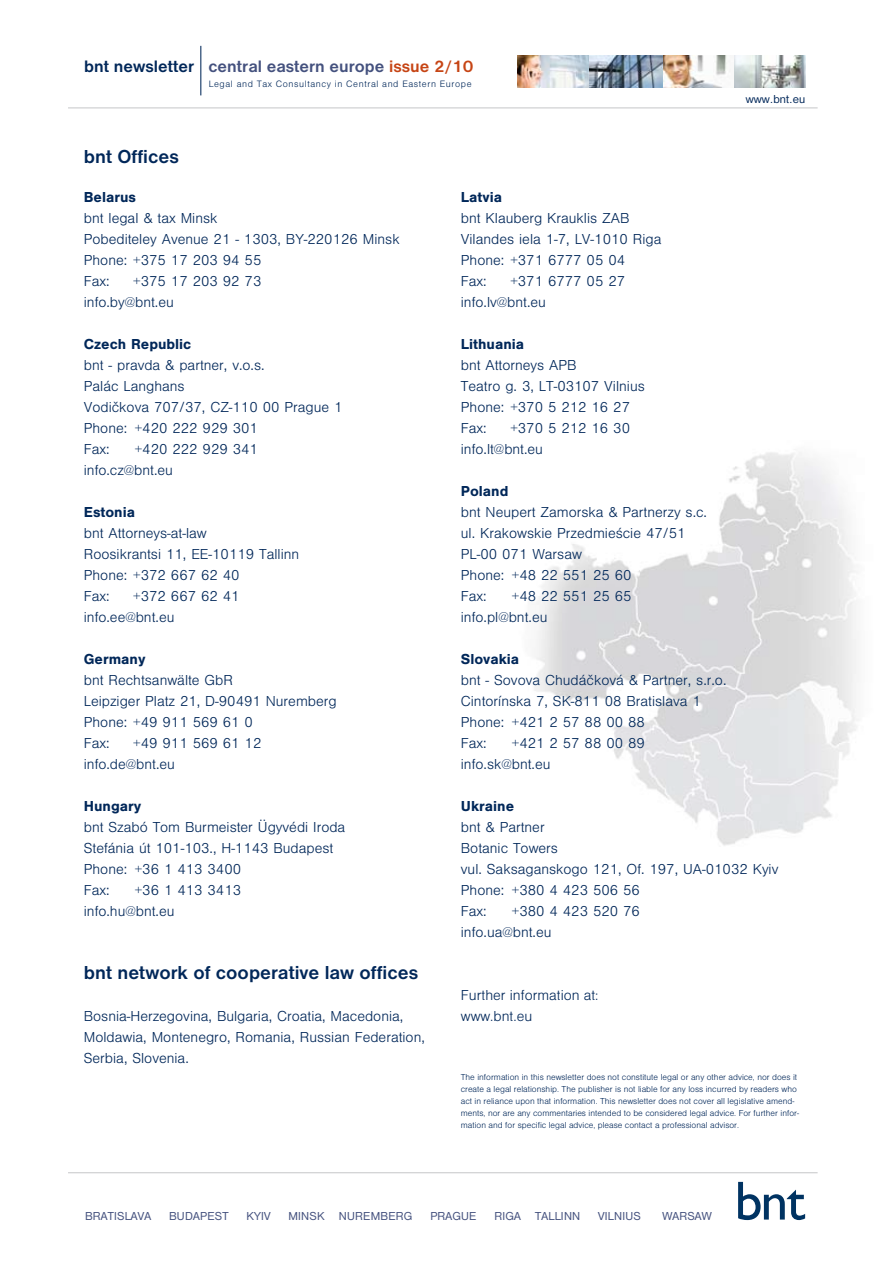
<style>
.page{position:relative;width:893px;height:1263px;background:#fff}
.page>*{position:absolute;margin:0;border:0;box-sizing:border-box;transform-origin:0 0}
.t1{font:700 19.5px "Nimbus San D";color:#002759}
.t2{font:700 17.25px "Nimbus San D";color:#44517e}
.t3{font:300 15px/21px "Nimbus San TCE";color:#002759}
.t4{font:700 15px "Nimbus San TCE";color:#002759}
.t5{font:15px/21px "Nimbus San D Ligh";color:#002759}
.t6{font:12px "Nimbus San D";letter-spacing:.02em;color:#44517e}
.t7{font:12px "Nimbus San D";color:#002759}
.t8{font:9.6px "Nimbus San D Ligh";letter-spacing:.06em;color:#002759}
.t9{font:9px/12px "Nimbus San D Ligh";color:#002759}
.s1{color:#002759}
.s2{color:#c64414}
</style>
<div class="page">
<svg style="left:738px;top:1182px;width:67px;height:38px"></svg>
<hr style="left:68px;top:1172px;width:750px;height:1px;background:#c5c6c8">
<hr style="left:200px;top:46px;width:1px;height:49px;background:#002759">
<img style="left:517px;top:56px;width:72px;height:31px">
<svg style="left:662px;top:56px;width:73px;height:31px"></svg>
<svg style="left:735px;top:56px;width:70px;height:31px"></svg>
<svg style="left:589px;top:56px;width:73px;height:31px;background:#7d8fa1"></svg>
<hr style="left:68px;top:108px;width:750px;height:1px;background:#c5c6c8">
<img style="left:534px;top:452px;width:325px;height:394px">
<p class="t2" style="left:84px;top:56px;width:391px"><span class="s1">bnt newsletter</span> central eastern europe <span class="s2">issue 2/10</span></p>
<p class="t8" style="left:209px;top:78px;width:264px">Legal and Tax Consultancy in Central and Eastern Europe</p>
<h1 class="t1" style="left:84px;top:146px;width:96px">bnt Offices</h1>
<p class="t7" style="left:746px;top:92px;width:61px">WWW.BNT.EU</p>
<p class="t4" style="left:84px;top:189px;width:54px">Belarus</p>
<p class="t3" style="left:84px;top:208px;width:317px">bnt legal &amp; tax Minsk<br>Pobediteley Avenue 21 - 1303, BY-220126 Minsk<br>Phone: +375 17 203 94 55<br>Fax:</p>
<p class="t3" style="left:84px;top:271px;width:179px;text-indent:50px">+375 17 203 92 73 info.by@bnt.eu</p>
<p class="t4" style="left:84px;top:336px;width:109px">Czech Republic</p>
<p class="t3" style="left:84px;top:355px;width:260px">bnt - pravda &amp; partner, v.o.s.<br>Palác Langhans<br>Vodičkova 707/37, CZ-110 00 Prague 1<br>Phone: +420 222 929 301<br>Fax:</p>
<p class="t3" style="left:84px;top:439px;width:176px;text-indent:51px">+420 222 929 341 info.cz@bnt.eu</p>
<p class="t4" style="left:84px;top:504px;width:53px">Estonia</p>
<p class="t3" style="left:84px;top:523px;width:217px">bnt Attorneys-at-law<br>Roosikrantsi 11, EE-10119 Tallinn<br>Phone: +372 667 62 40<br>Fax:</p>
<p class="t3" style="left:84px;top:586px;width:157px;text-indent:50px">+372 667 62 41 info.ee@bnt.eu</p>
<p class="t4" style="left:84px;top:651px;width:63px">Germany</p>
<p class="t3" style="left:84px;top:670px;width:254px">bnt Rechtsanwälte GbR<br>Leipziger Platz 21, D-90491 Nuremberg<br>Phone: +49 911 569 61 0<br>Fax:</p>
<p class="t3" style="left:84px;top:733px;width:179px;text-indent:50px">+49 911 569 61 12 info.de@bnt.eu</p>
<p class="t4" style="left:84px;top:798px;width:59px">Hungary</p>
<p class="t3" style="left:84px;top:817px;width:263px">bnt Szabó Tom Burmeister Ügyvédi Iroda<br>Stefánia út 101-103., H-1143 Budapest<br>Phone: +36 1 413 3400<br>Fax:</p>
<p class="t3" style="left:84px;top:880px;width:159px;text-indent:51px">+36 1 413 3413 info.hu@bnt.eu</p>
<h1 class="t1" style="left:84px;top:962px;width:336px">bnt network of cooperative law offices</h1>
<p class="t3" style="left:84px;top:1006px;width:343px">Bosnia-Herzegovina, Bulgaria, Croatia, Macedonia,<br>Moldawia, Montenegro, Romania, Russian Federation,<br>Serbia, Slovenia.</p>
<p class="t4" style="left:461px;top:189px;width:43px">Latvia</p>
<p class="t3" style="left:461px;top:208px;width:202px">bnt Klauberg Krauklis ZAB<br>Vilandes iela 1-7, LV-1010 Riga<br>Phone: +371 6777 05 04<br>Fax:</p>
<p class="t3" style="left:461px;top:271px;width:166px;text-indent:49px">+371 6777 05 27 info.lv@bnt.eu</p>
<p class="t4" style="left:461px;top:336px;width:65px">Lithuania</p>
<p class="t3" style="left:461px;top:355px;width:185px">bnt Attorneys APB<br>Teatro g. 3, LT-03107 Vilnius<br>Phone: +370 5 212 16 27<br>Fax:</p>
<p class="t3" style="left:461px;top:418px;width:171px;text-indent:49px">+370 5 212 16 30 info.lt@bnt.eu</p>
<p class="t4" style="left:461px;top:483px;width:49px">Poland</p>
<p class="t3" style="left:461px;top:502px;width:248px">bnt Neupert Zamorska &amp; Partnerzy s.c. ul. Krakowskie Przedmieście 47/51<br>PL-00 071 Warsaw<br>Phone: +48 22 551 25 60<br>Fax:</p>
<p class="t3" style="left:461px;top:586px;width:172px;text-indent:51px">+48 22 551 25 65 info.pl@bnt.eu</p>
<p class="t4" style="left:461px;top:651px;width:60px">Slovakia</p>
<p class="t3" style="left:461px;top:670px;width:267px">bnt - Sovova Chudáčková &amp; Partner, s.r.o.<br>Cintorínska 7, SK-811 08 Bratislava 1<br>Phone: +421 2 57 88 00 88<br>Fax:</p>
<p class="t3" style="left:461px;top:733px;width:186px;text-indent:51px">+421 2 57 88 00 89 info.sk@bnt.eu</p>
<p class="t4" style="left:461px;top:798px;width:55px">Ukraine</p>
<p class="t3" style="left:461px;top:817px;width:319px">bnt &amp; Partner<br>Botanic Towers<br>vul. Saksaganskogo 121, Of. 197, UA-01032 Kyiv<br>Phone: +380 4 423 506 56<br>Fax:</p>
<p class="t3" style="left:461px;top:901px;width:181px;text-indent:51px">+380 4 423 520 76 info.ua@bnt.eu</p>
<p class="t5" style="left:461px;top:984px;width:139px">Further information at: www.bnt.eu</p>
<p class="t9" style="left:461px;top:1071px;width:340px">The information in this newsletter does not constitute legal or any other advice, nor does it create a legal relationship. The publisher is not liable for any loss incurred by readers who act in reliance upon that information. This newsletter does not cover all legislative amend&shy;ments, nor are any commentaries intended to be considered legal advice. For further infor&shy;mation and for specific legal advice, please contact a professional advisor.</p>
<p class="t6" style="left:85px;top:1209px;width:68px">BRATISLAVA</p>
<p class="t6" style="left:169px;top:1209px;width:61px">BUDAPEST</p>
<p class="t6" style="left:246px;top:1209px;width:21px">KYIV</p>
<p class="t6" style="left:288px;top:1209px;width:37px">MINSK</p>
<p class="t6" style="left:339px;top:1209px;width:75px">NUREMBERG</p>
<p class="t6" style="left:430px;top:1209px;width:48px">PRAGUE</p>
<p class="t6" style="left:494px;top:1209px;width:86px">RIGA TALLINN</p>
<p class="t6" style="left:598px;top:1209px;width:44px">VILNIUS</p>
<p class="t6" style="left:662px;top:1209px;width:51px">WARSAW</p>
</div>
